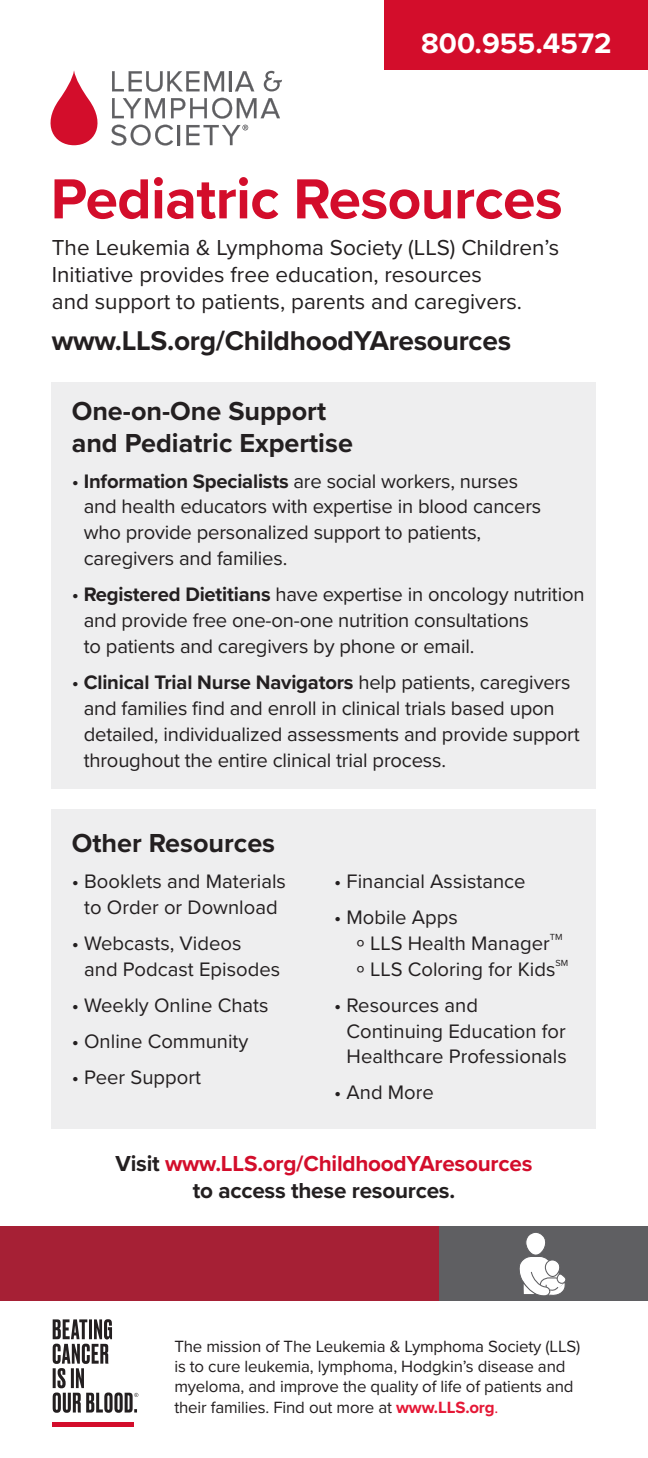
<style>
.page{position:relative;width:648px;height:1458px;background:#fff}
.page>*{position:absolute;margin:0;border:0;box-sizing:border-box;transform-origin:0 0}
.t1{font:700 58.5px "Proxima Nova";letter-spacing:-.01em;color:#d30d2b}
.t2{font:700 29.25px "Proxima Nova";color:#fff}
.t3{font:700 28.12px "Proxima Nova";letter-spacing:-.01em;color:#231f20}
.t4{font:700 27px/31.5px "Proxima Nova";color:#231f20}
.t5{font:22.5px/27px "Proxima Nova";color:#231f20}
.t6{font:700 22.5px/27px "Proxima Nova";letter-spacing:-.01em;color:#d30d2b;text-align:center}
.t7{font:20.25px/25.9px "Proxima Nova";letter-spacing:-.01em;color:#231f20}
.t8{font:16.88px/20.2px "Proxima Nova";letter-spacing:-.01em;color:#231f20}
.t9{font:9.22px "Proxima Nova";color:#231f20}
.s1{font-weight:700}
.s2{color:#231f20}
.s3{font-weight:700;color:#e51836}
.s4{color:#e51836}
</style>
<div class="page">
<div style="left:52px;top:382px;width:544px;height:407px;background:#eeeeef"></div>
<div style="left:52px;top:809px;width:544px;height:320px;background:#eeeeef"></div>
<svg style="left:51px;top:70px;width:231px;height:76px"></svg>
<div style="left:0;top:1226px;width:648px;height:75px;background:#5f5f62"></div>
<div style="left:0;top:1226px;width:439px;height:75px;background:#a62035"></div>
<div style="left:385px;top:0;width:263px;height:70px;background:#d30d2b"></div>
<div style="left:53px;top:1422px;width:81px;height:5px;background:#d30d2b"></div>
<svg style="left:53px;top:1319px;width:85px;height:94px"></svg>
<svg style="left:519px;top:1232px;width:47px;height:64px"></svg>
<p class="t2" style="left:421px;top:22px;width:192px">800.955.4572</p>
<p class="t1" style="left:51px;top:155px;width:514px">Pediatric Resources</p>
<p class="t5" style="left:52px;top:233px;width:509px">The Leukemia &amp; Lymphoma Society (LLS) Children’s<br>Initiative provides free education, resources<br>and support to patients, parents and caregivers.</p>
<p class="t3" style="left:52px;top:320px;width:461px">www.LLS.org/ChildhoodYAresources</p>
<p class="t4" style="left:72px;top:395px;width:283px">One-on-One Support and Pediatric Expertise</p>
<p class="t7" style="left:84px;top:467px;width:459px;text-indent:-12px">• <span class="s1">Information Specialists</span> are social workers, nurses and health educators with expertise in blood cancers who provide personalized support to patients, caregivers and families.</p>
<p class="t7" style="left:84px;top:581px;width:502px;text-indent:-12px">• <span class="s1">Registered Dietitians</span> have expertise in oncology nutrition and provide free one-on-one nutrition consultations<br>to patients and caregivers by phone or email.</p>
<p class="t7" style="left:84px;top:668px;width:498px;text-indent:-12px">• <span class="s1">Clinical Trial Nurse Navigators</span> help patients, caregivers and families find and enroll in clinical trials based upon detailed, individualized assessments and provide support throughout the entire clinical trial process.</p>
<p class="t4" style="left:72px;top:827px;width:205px">Other Resources</p>
<p class="t7" style="left:72px;top:867px;width:216px;text-align:center">• Booklets and Materials to Order or Download</p>
<p class="t7" style="left:84px;top:929px;width:197px;text-indent:-12px">• Webcasts, Videos<br>and Podcast Episodes</p>
<p class="t7" style="left:72px;top:991px;width:198px">• Weekly Online Chats</p>
<p class="t7" style="left:72px;top:1027px;width:178px">• Online Community</p>
<p class="t7" style="left:72px;top:1063px;width:131px">• Peer Support</p>
<p class="t7" style="left:334px;top:867px;width:193px">• Financial Assistance</p>
<p class="t7" style="left:334px;top:903px;width:125px">• Mobile Apps</p>
<p class="t7" style="left:357px;top:929px;width:195px">º LLS Health Manager</p>
<p class="t9" style="left:550px;top:930px;width:14px">TM</p>
<p class="t7" style="left:357px;top:955px;width:200px">º LLS Coloring for Kids</p>
<p class="t9" style="left:555px;top:956px;width:14px">SM</p>
<p class="t7" style="left:347px;top:991px;width:222px;text-indent:-12px">• Resources and<br>Continuing Education for<br>Healthcare Professionals</p>
<p class="t7" style="left:334px;top:1079px;width:101px">• And More</p>
<p class="t6" style="left:116px;top:1150px;width:418px"><span class="s2">Visit</span> www.LLS.org/ChildhoodYAresources <span class="s2">to access these resources.</span></p>
<p class="t8" style="left:174px;top:1335px;width:407px">The mission of The Leukemia &amp; Lymphoma Society (LLS) is to cure leukemia, lymphoma, Hodgkin’s disease and myeloma, and improve the quality of life of patients and their families. Find out more at <span class="s3">www.LLS.org</span><span class="s4">.</span></p>
</div>
